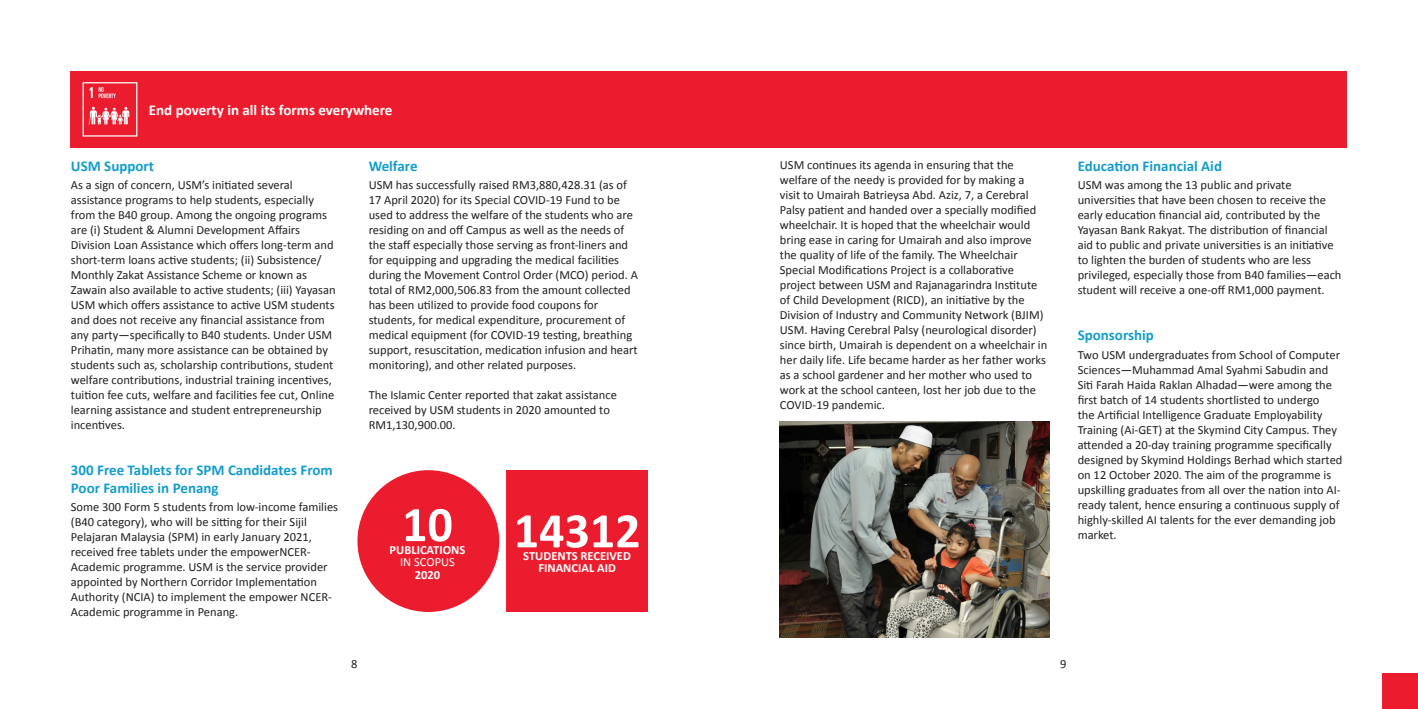
<style>
.page{position:relative;width:1418px;height:709px;background:#fff}
.page>*{position:absolute;margin:0;border:0;box-sizing:border-box;transform-origin:0 0}
.t1{font:700 50px "Calibri";color:#fff}
.TAJUK01{font:700 15px/17.5px "Calibri";color:#149dcc}
.t2{font:700 15px "Calibri";color:#fff}
.TAJUK01Break{font:700 15px "Calibri";color:#149dcc}
.TEKSforTAJUK01{font:12.5px/15px "Calibri";color:#231f20}
.TEKSforTAJUK01BREAK{font:12.5px/15px "Calibri";color:#231f20}
.t3{font:700 12.5px "Calibri";color:#fff}
.t4{font:12.5px "Calibri";color:#fff}
</style>
<div class="page">
<div style="left:71px;top:71px;width:1275px;height:77px;background:#eb1c2d"></div>
<img style="left:88px;top:87px;width:42px;height:38px">
<div style="left:83px;top:82px;width:54px;height:55px;border:1px solid #fff"></div>
<div style="left:1382px;top:673px;width:35px;height:36px;background:#eb1c2d"></div>
<div style="left:357px;top:470px;width:142px;height:142px;background:#eb1c2d;border-radius:50%"></div>
<div style="left:506px;top:470px;width:142px;height:142px;background:#eb1c2d"></div>
<img style="left:779px;top:422px;width:270px;height:215px">
<p class="t2" style="left:149px;top:100px;width:245px">End poverty in all its forms everywhere</p>
<p class="TAJUK01Break" style="left:71px;top:156px;width:85px">USM Support</p>
<p class="TEKSforTAJUK01" style="left:71px;top:178px;width:266px">As a sign of concern, USM’s initiated several assistance programs to help students, especially from the B40 group. Among the ongoing programs are (i) Student &amp; Alumni Development Affairs Division Loan Assistance which offers long-term and short-term loans active students; (ii) Subsistence/ Monthly Zakat Assistance Scheme or known as Zawain also available to active students; (iii) Yayasan USM which offers assistance to active USM students and does not receive any financial assistance from any party—specifically to B40 students. Under USM Prihatin, many more assistance can be obtained by students such as, scholarship contributions, student welfare contributions, industrial training incentives, tuition fee cuts, welfare and facilities fee cut, Online learning assistance and student entrepreneurship incentives.</p>
<p class="TAJUK01" style="left:71px;top:461px;width:263px">300 Free Tablets for SPM Candidates From<br>Poor Families in Penang</p>
<p class="TEKSforTAJUK01" style="left:71px;top:500px;width:269px">Some 300 Form 5 students from low-income families (B40 category), who will be sitting for their Sijil Pelajaran Malaysia (SPM) in early January 2021, received free tablets under the empowerNCER-Academic programme. USM is the service provider appointed by Northern Corridor Implementation Authority (NCIA) to implement the empower NCER-Academic programme in Penang.</p>
<p class="TAJUK01" style="left:369px;top:157px;width:50px">Welfare</p>
<p class="TEKSforTAJUK01" style="left:369px;top:178px;width:271px">USM has successfully raised RM3,880,428.31 (as of 17 April 2020) for its Special COVID-19 Fund to be used to address the welfare of the students who are residing on and off Campus as well as the needs of the staff especially those serving as front-liners and for equipping and upgrading the medical facilities during the Movement Control Order (MCO) period. A total of RM2,000,506.83 from the amount collected has been utilized to provide food coupons for students, for medical expenditure, procurement of medical equipment (for COVID-19 testing, breathing support, resuscitation, medication infusion and heart monitoring), and other related purposes.</p>
<p class="TEKSforTAJUK01" style="left:369px;top:387px;width:250px">The Islamic Center reported that zakat assistance received by USM students in 2020 amounted to<br>RM1,130,900.00.</p>
<p class="t1" style="left:402px;top:492px;width:52px">10</p>
<p class="t4" style="left:400px;top:554px;width:56px">IN SCOPUS</p>
<p class="t3" style="left:415px;top:566px;width:27px">2020</p>
<p class="t3" style="left:389px;top:541px;width:77px">PUBLICATIONS</p>
<p class="t1" style="left:514px;top:499px;width:128px">14312</p>
<p class="t3" style="left:523px;top:547px;width:109px">STUDENTS RECEIVED</p>
<p class="t3" style="left:538px;top:560px;width:79px">FINANCIAL AID</p>
<p class="TEKSforTAJUK01BREAK" style="left:780px;top:157px;width:269px">USM continues its agenda in ensuring that the welfare of the needy is provided for by making a visit to Umairah Batrieysa Abd. Aziz, 7, a Cerebral Palsy patient and handed over a specially modified wheelchair. It is hoped that the wheelchair would bring ease in caring for Umairah and also improve the quality of life of the family. The Wheelchair Special Modifications Project is a collaborative project between USM and Rajanagarindra Institute of Child Development (RICD), an initiative by the Division of Industry and Community Network (BJIM)<br>USM. Having Cerebral Palsy (neurological disorder) since birth, Umairah is dependent on a wheelchair in her daily life. Life became harder as her father works as a school gardener and her mother who used to work at the school canteen, lost her job due to the COVID-19 pandemic.</p>
<p class="TAJUK01Break" style="left:1077px;top:156px;width:146px">Education Financial Aid</p>
<p class="TEKSforTAJUK01" style="left:1077px;top:178px;width:265px">USM was among the 13 public and private universities that have been chosen to receive the early education financial aid, contributed by the Yayasan Bank Rakyat. The distribution of financial aid to public and private universities is an initiative to lighten the burden of students who are less privileged, especially those from B40 families—each student will receive a one-off RM1,000 payment.</p>
<p class="TAJUK01" style="left:1077px;top:326px;width:78px">Sponsorship</p>
<p class="TEKSforTAJUK01" style="left:1077px;top:347px;width:266px">Two USM undergraduates from School of Computer Sciences—Muhammad Amal Syahmi Sabudin and Siti Farah Haida Raklan Alhadad—were among the first batch of 14 students shortlisted to undergo<br>the Artificial Intelligence Graduate Employability Training (Ai-GET) at the Skymind City Campus. They attended a 20-day training programme specifically designed by Skymind Holdings Berhad which started on 12 October 2020. The aim of the programme is upskilling graduates from all over the nation into AI&shy;ready talent, hence ensuring a continuous supply of highly-skilled AI talents for the ever demanding job</p>
<p class="TEKSforTAJUK01" style="left:1077px;top:527px;width:41px">market.</p>
<p class="TEKSforTAJUK01" style="left:351px;top:656px;width:8px">8</p>
<p class="TEKSforTAJUK01" style="left:1060px;top:656px;width:8px">9</p>
</div>
